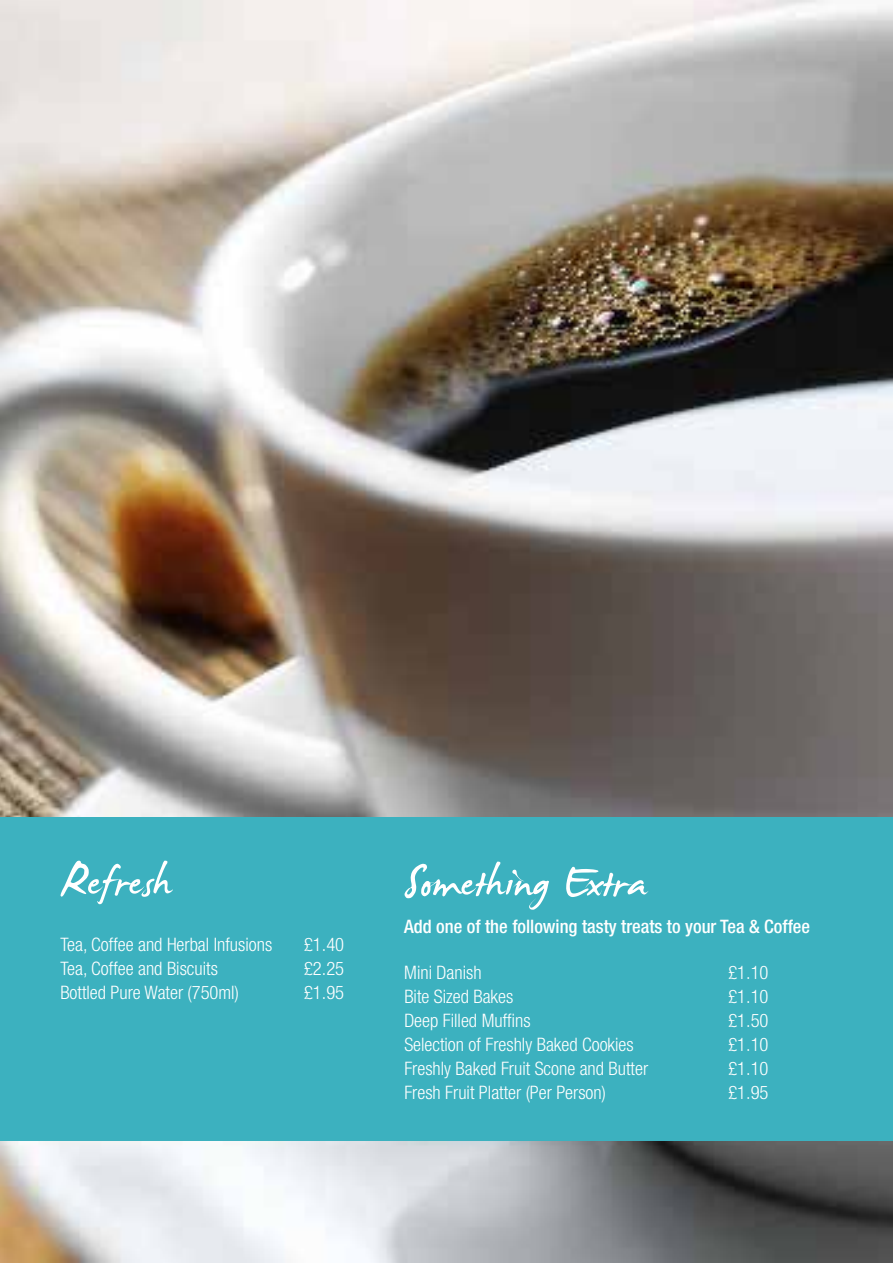
<style>
.page{position:relative;width:893px;height:1263px;background:#fff}
.page>*{position:absolute;margin:0;border:0;box-sizing:border-box;transform-origin:0 0}
.t1{font:66.3px "James Fajardo";color:#fff}
.t2{font:300 condensed 18.6px "Helvetica Neue LT Std";color:#fff}
.t3{font:500 condensed 18.6px "Helvetica Neue LT Std";color:#fff}
</style>
<div class="page">
<img style="left:0;top:0;width:893px;height:1263px">
<div style="left:0;top:817px;width:893px;height:323px;background:#3cb1bf"></div>
<h1 class="t1" style="left:60px;top:848px;width:113px">Refresh</h1>
<p class="t2" style="left:60px;top:934px;width:213px">Tea, Coffee and Herbal Infusions</p>
<p class="t2" style="left:304px;top:934px;width:42px">£1.40</p>
<p class="t2" style="left:60px;top:958px;width:159px">Tea, Coffee and Biscuits</p>
<p class="t2" style="left:304px;top:958px;width:42px">£2.25</p>
<p class="t2" style="left:60px;top:982px;width:180px">Bottled Pure Water (750ml)</p>
<p class="t2" style="left:304px;top:982px;width:42px">£1.95</p>
<h1 class="t1" style="left:404px;top:849px;width:244px">Something Extra</h1>
<p class="t3" style="left:404px;top:915px;width:407px">Add one of the following tasty treats to your Tea &amp; Coffee</p>
<p class="t2" style="left:404px;top:962px;width:79px">Mini Danish</p>
<p class="t2" style="left:728px;top:962px;width:42px">£1.10</p>
<p class="t2" style="left:404px;top:986px;width:111px">Bite Sized Bakes</p>
<p class="t2" style="left:728px;top:986px;width:42px">£1.10</p>
<p class="t2" style="left:404px;top:1010px;width:128px">Deep Filled Muffins</p>
<p class="t2" style="left:728px;top:1010px;width:42px">£1.50</p>
<p class="t2" style="left:404px;top:1034px;width:231px">Selection of Freshly Baked Cookies</p>
<p class="t2" style="left:728px;top:1034px;width:42px">£1.10</p>
<p class="t2" style="left:404px;top:1057px;width:245px">Freshly Baked Fruit Scone and Butter</p>
<p class="t2" style="left:728px;top:1057px;width:42px">£1.10</p>
<p class="t2" style="left:404px;top:1081px;width:203px">Fresh Fruit Platter (Per Person)</p>
<p class="t2" style="left:728px;top:1081px;width:42px">£1.95</p>
</div>
